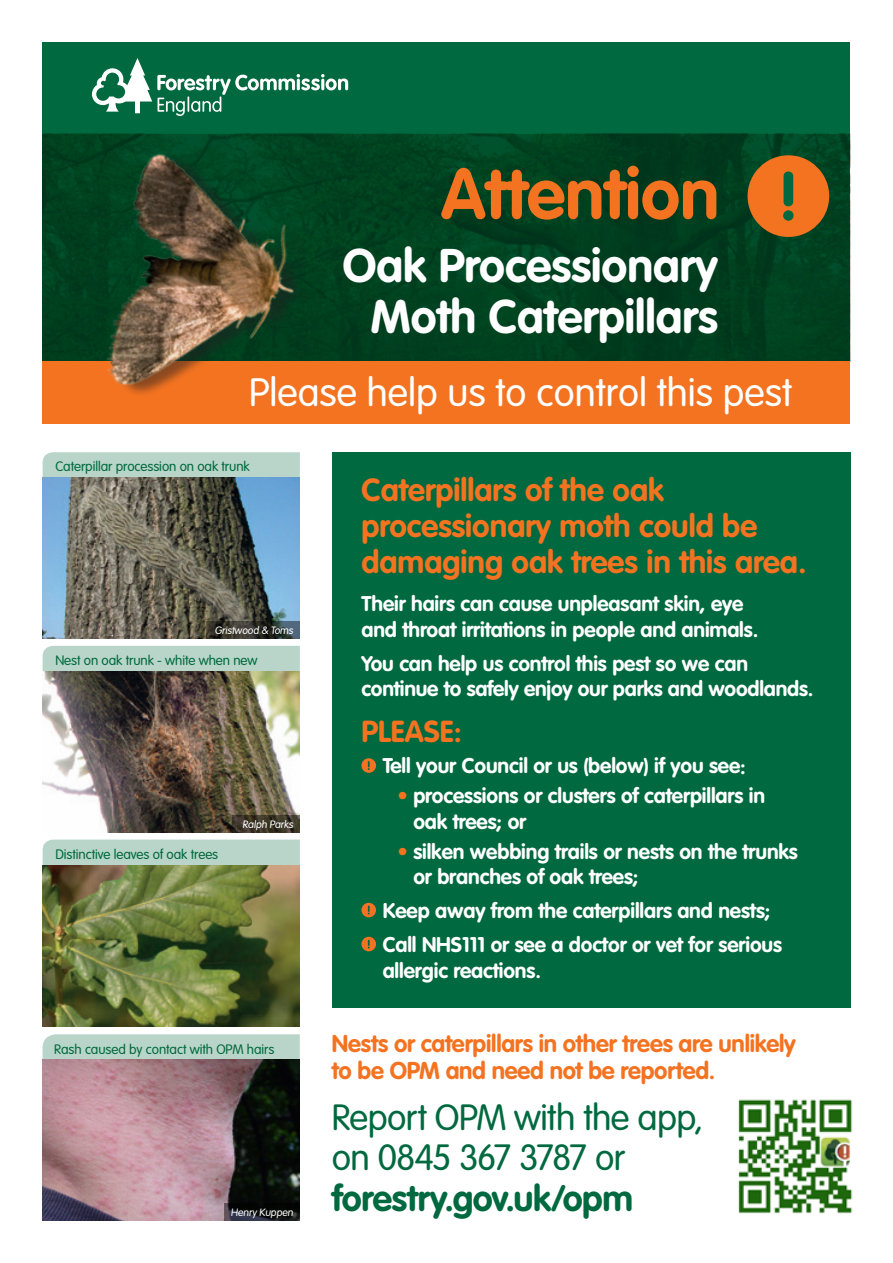
<style>
.page{position:relative;width:893px;height:1263px;background:#fff}
.page>*{position:absolute;margin:0;border:0;box-sizing:border-box;transform-origin:0 0}
.t1{font:700 70.5px "VAG Rounded";color:#f47321}
.t2{font:700 46.5px/51px "VAG Rounded";color:#fff;text-align:center}
.t3{font:300 39px "VAG Rounded";color:#fff}
.t4{font:300 36px "VAG Rounded";letter-spacing:-.015em;color:#00693f}
.t5{font:700 36px "VAG Rounded";letter-spacing:-.015em;color:#00693f}
.t6{font:300 36px "VAG Rounded";letter-spacing:-.05em;color:#00693f}
.t7{font:700 31.5px/36px "VAG Rounded";color:#f47321}
.t8{font:700 30px "VAG Rounded";color:#f47321}
.t9{font:700 24px/27px "VAG Rounded";letter-spacing:-.01em;color:#f47321}
.t10{font:700 21px/25.5px "VAG Rounded";letter-spacing:-.005em;color:#fff}
.t11{font:300 13.5px "VAG Rounded";letter-spacing:-.005em;color:#00693f}
.t12{font:300 10.5px "VAG Rounded";color:#fff}
.s1{color:#f47321}
</style>
<div class="page">
<div style="left:332px;top:452px;width:518px;height:556px;background:#00693f"></div>
<div style="left:43px;top:43px;width:807px;height:318px;background:#00693f"></div>
<img style="left:361px;top:134px;width:489px;height:227px">
<svg style="left:94px;top:58px;width:254px;height:29px"></svg>
<svg style="left:361px;top:758px;width:15px;height:15px"></svg>
<svg style="left:368px;top:761px;width:2px;height:9px"></svg>
<div style="left:361px;top:903px;width:15px;height:14px;background:#f47321;border-radius:50%"></div>
<svg style="left:368px;top:906px;width:2px;height:8px"></svg>
<div style="left:361px;top:937px;width:15px;height:14px;background:#f47321;border-radius:50%"></div>
<svg style="left:368px;top:940px;width:2px;height:8px"></svg>
<div style="left:43px;top:361px;width:807px;height:63px;background:#f47321"></div>
<img style="left:42px;top:87px;width:319px;height:336px">
<div style="left:43px;top:646px;width:257px;height:25px;background:#b9d5c9"></div>
<img style="left:43px;top:671px;width:257px;height:161px">
<svg style="left:232px;top:815px;width:68px;height:17px"></svg>
<div style="left:43px;top:839px;width:257px;height:26px;background:#b9d5c9"></div>
<img style="left:43px;top:865px;width:257px;height:161px">
<div style="left:43px;top:452px;width:257px;height:25px;background:#b9d5c9"></div>
<img style="left:43px;top:477px;width:257px;height:161px">
<svg style="left:207px;top:621px;width:93px;height:17px;background:#343835"></svg>
<div style="left:748px;top:155px;width:81px;height:82px;background:#f47321;border-radius:50%"></div>
<svg style="left:783px;top:171px;width:11px;height:50px"></svg>
<div style="left:43px;top:1034px;width:257px;height:25px;background:#b9d5c9"></div>
<img style="left:43px;top:1059px;width:257px;height:161px">
<svg style="left:225px;top:1203px;width:75px;height:17px"></svg>
<img style="left:738px;top:1099px;width:115px;height:115px">
<p class="t1" style="left:441px;top:153px;width:280px">Attention</p>
<p class="t2" style="left:343px;top:240px;width:377px">Oak Processionary<br>Moth Caterpillars</p>
<p class="t3" style="left:249px;top:370px;width:545px">Please help us to control this pest</p>
<p class="t11" style="left:55px;top:459px;width:196px">Caterpillar procession on oak trunk</p>
<p class="t12" style="left:215px;top:624px;width:81px">Gristwood &amp; Toms</p>
<p class="t11" style="left:55px;top:652px;width:204px">Nest on oak trunk - white when new</p>
<p class="t11" style="left:55px;top:846px;width:164px">Distinctive leaves of oak trees</p>
<p class="t12" style="left:243px;top:818px;width:54px">Ralph Parks</p>
<p class="t11" style="left:54px;top:1041px;width:222px">Rash caused by contact with OPM hairs</p>
<p class="t12" style="left:231px;top:1206px;width:65px">Henry Kuppen</p>
<p class="t7" style="left:361px;top:471px;width:446px">Caterpillars of the oak processionary moth could be damaging oak trees in this area.</p>
<p class="t10" style="left:361px;top:591px;width:398px">Their hairs can cause unpleasant skin, eye and throat irritations in people and animals.</p>
<p class="t10" style="left:361px;top:650px;width:453px">You can help us control this pest so we can continue to safely enjoy our parks and woodlands.</p>
<p class="t8" style="left:361px;top:713px;width:102px">PLEASE:</p>
<p class="t10" style="left:383px;top:752px;width:365px">Tell your Council or us (below) if you see:</p>
<p class="t10" style="left:413px;top:783px;width:353px;text-indent:-16px"><span class="s1">•</span> processions or clusters of caterpillars in oak trees; or</p>
<p class="t10" style="left:413px;top:838px;width:386px;text-indent:-16px"><span class="s1">•</span> silken webbing trails or nests on the trunks or branches of oak trees;</p>
<p class="t10" style="left:383px;top:898px;width:389px">Keep away from the caterpillars and nests;</p>
<p class="t10" style="left:383px;top:932px;width:401px">Call NHS111 or see a doctor or vet for serious allergic reactions.</p>
<p class="t9" style="left:332px;top:1029px;width:465px">Nests or caterpillars in other trees are unlikely to be OPM and need not be reported.</p>
<p class="t4" style="left:332px;top:1096px;width:373px">Report OPM with the app,</p>
<p class="t6" style="left:332px;top:1137px;width:295px">on 0845 367 3787 or</p>
<p class="t5" style="left:332px;top:1177px;width:303px">forestry.gov.uk/opm</p>
</div>
